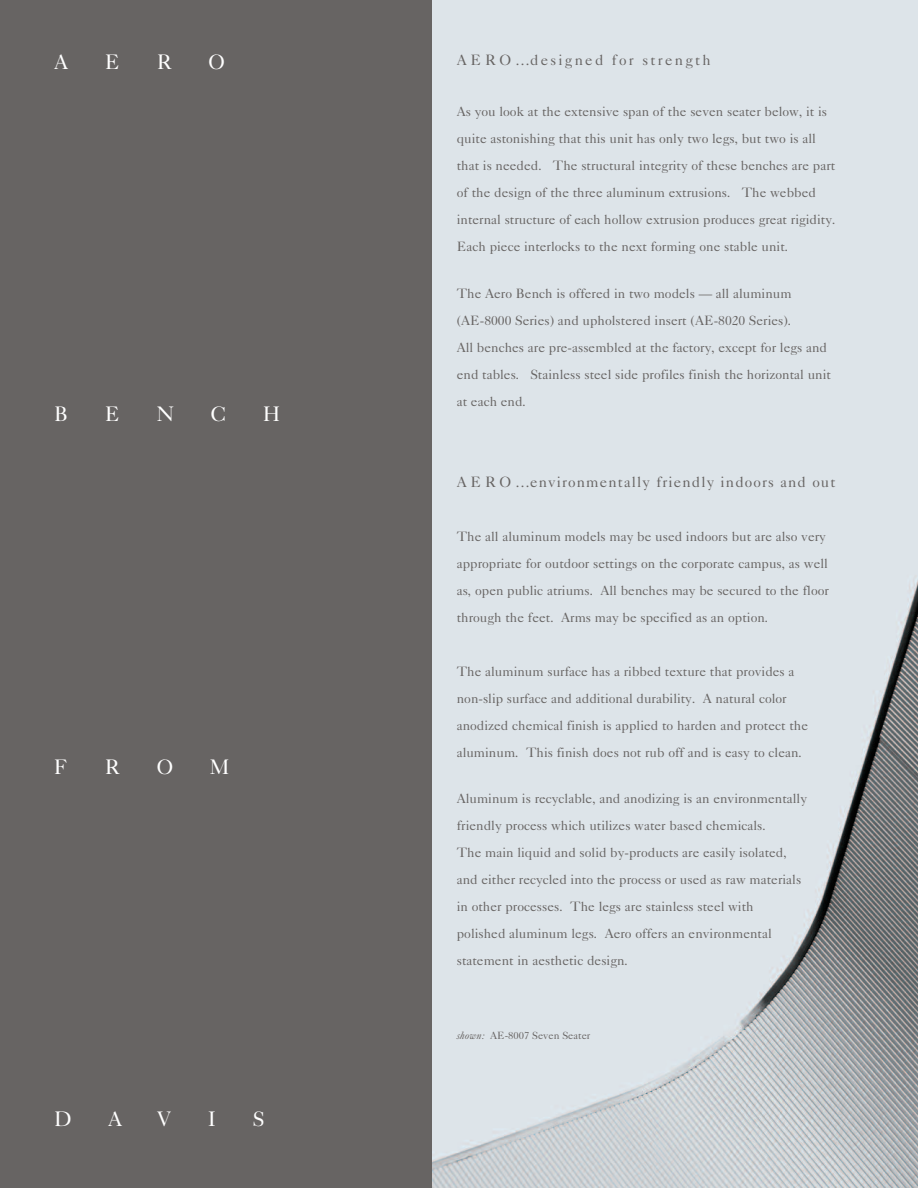
<style>
.page{position:relative;width:918px;height:1188px;background:#fff}
.page>*{position:absolute;margin:0;border:0;box-sizing:border-box;transform-origin:0 0}
.t1{font:21px "Caslon Five Forty";color:#fff}
.t2{font:15px "Caslon Five Forty";letter-spacing:.075em;color:#676463}
.t3{font:15px "Caslon Five Forty";letter-spacing:.15em;color:#676463}
.t4{font:13.5px/27px "Caslon Five Forty";color:#676463}
.t5{font:10.5px "Caslon Five Forty";color:#676463}
.s1{font-style:italic}
</style>
<div class="page">
<img style="left:432px;top:0;width:486px;height:1188px">
<div style="left:0;top:0;width:432px;height:1188px;background:#676463"></div>
<h1 class="t1" style="left:54px;top:54px;width:16px">A</h1>
<h1 class="t1" style="left:105px;top:54px;width:17px">E</h1>
<h1 class="t1" style="left:157px;top:54px;width:17px">R</h1>
<h1 class="t1" style="left:209px;top:54px;width:18px">O</h1>
<h1 class="t1" style="left:54px;top:407px;width:16px">B</h1>
<h1 class="t1" style="left:105px;top:407px;width:17px">E</h1>
<h1 class="t1" style="left:157px;top:407px;width:19px">N</h1>
<h1 class="t1" style="left:211px;top:407px;width:17px">C</h1>
<h1 class="t1" style="left:263px;top:407px;width:19px">H</h1>
<h1 class="t1" style="left:54px;top:759px;width:16px">F</h1>
<h1 class="t1" style="left:105px;top:759px;width:17px">R</h1>
<h1 class="t1" style="left:157px;top:759px;width:18px">O</h1>
<h1 class="t1" style="left:210px;top:759px;width:21px">M</h1>
<h1 class="t1" style="left:54px;top:1112px;width:19px">D</h1>
<h1 class="t1" style="left:108px;top:1112px;width:16px">A</h1>
<h1 class="t1" style="left:157px;top:1112px;width:16px">V</h1>
<h1 class="t1" style="left:208px;top:1112px;width:10px">I</h1>
<h1 class="t1" style="left:253px;top:1112px;width:13px">S</h1>
<p class="t3" style="left:457px;top:55px;width:256px">AERO…designed for strength</p>
<p class="t4" style="left:457px;top:99px;width:380px">As you look at the extensive span of the seven seater below, it is quite astonishing that this unit has only two legs, but two is all that is needed. The structural integrity of these benches are part of the design of the three aluminum extrusions. The webbed internal structure of each hollow extrusion produces great rigidity.<br>Each piece interlocks to the next forming one stable unit.</p>
<p class="t4" style="left:457px;top:281px;width:376px">The Aero Bench is offered in two models — all aluminum (AE-8000 Series) and upholstered insert (AE-8020 Series).<br>All benches are pre-assembled at the factory, except for legs and end tables. Stainless steel side profiles finish the horizontal unit at each end.</p>
<p class="t2" style="left:457px;top:476px;width:380px">A E R O …environmentally friendly indoors and out</p>
<p class="t4" style="left:457px;top:524px;width:374px">The all aluminum models may be used indoors but are also very appropriate for outdoor settings on the corporate campus, as well as, open public atriums. All benches may be secured to the floor through the feet. Arms may be specified as an option.</p>
<p class="t4" style="left:457px;top:659px;width:353px">The aluminum surface has a ribbed texture that provides a non-slip surface and additional durability. A natural color anodized chemical finish is applied to harden and protect the aluminum. This finish does not rub off and is easy to clean.</p>
<p class="t4" style="left:457px;top:786px;width:352px">Aluminum is recyclable, and anodizing is an environmentally friendly process which utilizes water based chemicals.<br>The main liquid and solid by-products are easily isolated, and either recycled into the process or used as raw materials in other processes. The legs are stainless steel with<br>polished aluminum legs. Aero offers an environmental statement in aesthetic design.</p>
<p class="t5" style="left:457px;top:1031px;width:135px"><span class="s1">shown:</span> AE-8007 Seven Seater</p>
</div>
